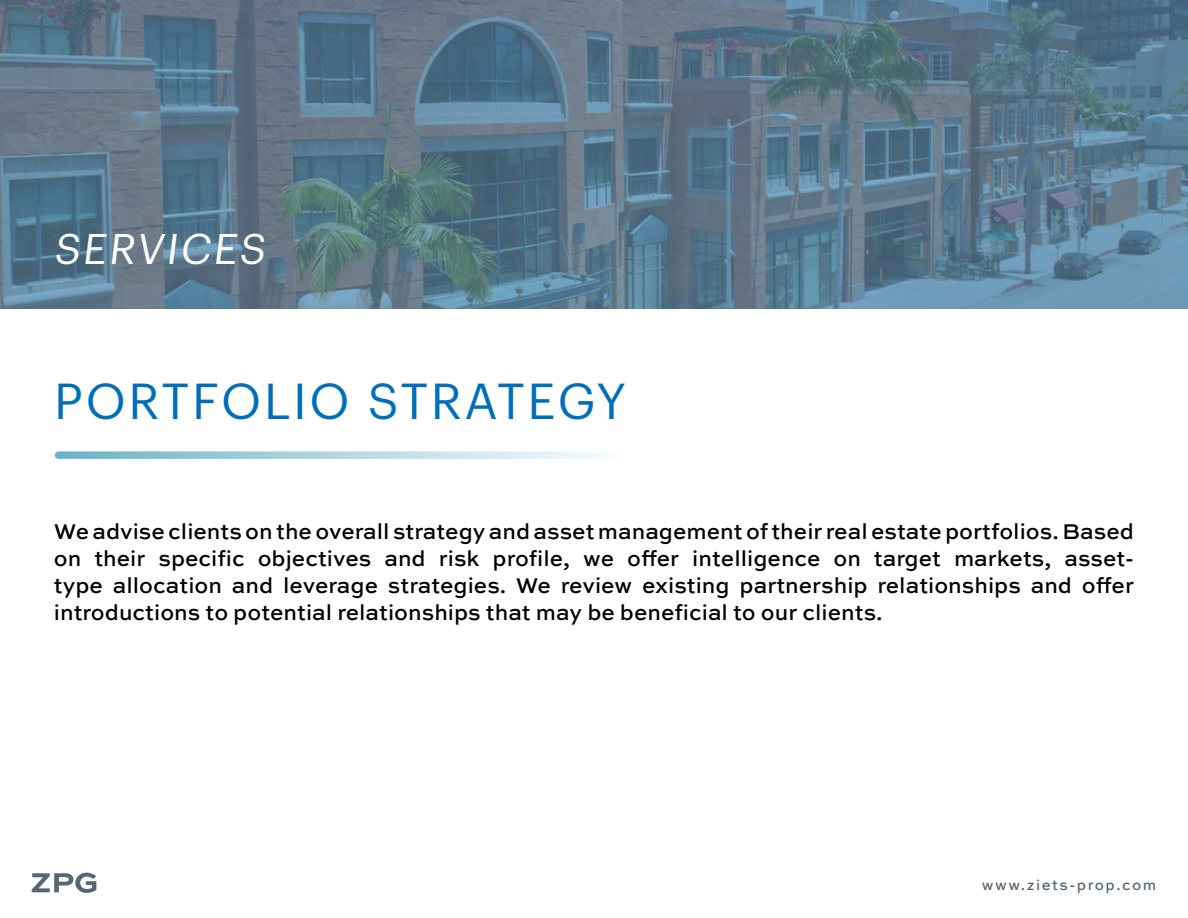
<style>
.page{position:relative;width:1188px;height:918px;background:#fff}
.page>*{position:absolute;margin:0;border:0;box-sizing:border-box;transform-origin:0 0}
.t1{font:49.5px "Graphik";letter-spacing:.055em;color:#006fba}
.t2{font:42px "Graphik";color:#fff}
.t3{font:500 22.5px/27px "Sweet Sans";color:#000;text-align:justify}
.t4{font:500 15px "Sweet Sans";letter-spacing:.1em;color:#586775}
</style>
<div class="page">
<svg style="left:0;top:0;width:1188px;height:309px;background:#5c788c"></svg>
<svg style="left:59px;top:451px;width:536px;height:8px;background:#b4d8e2"></svg>
<svg style="left:32px;top:873px;width:64px;height:20px"></svg>
<h2 class="t2" style="left:53px;top:217px;width:220px">SERVICES</h2>
<h1 class="t1" style="left:54px;top:364px;width:573px">PORTFOLIO STRATEGY</h1>
<p class="t3" style="left:54px;top:519px;width:1082px">We advise clients on the overall strategy and asset management of their real estate portfolios. Based on their specific objectives and risk profile, we offer intelligence on target markets, asset&shy;type allocation and leverage strategies. We review existing partnership relationships and offer introductions to potential relationships that may be beneficial to our clients.</p>
<p class="t4" style="left:982px;top:877px;width:176px">www.ziets-prop.com</p>
</div>
